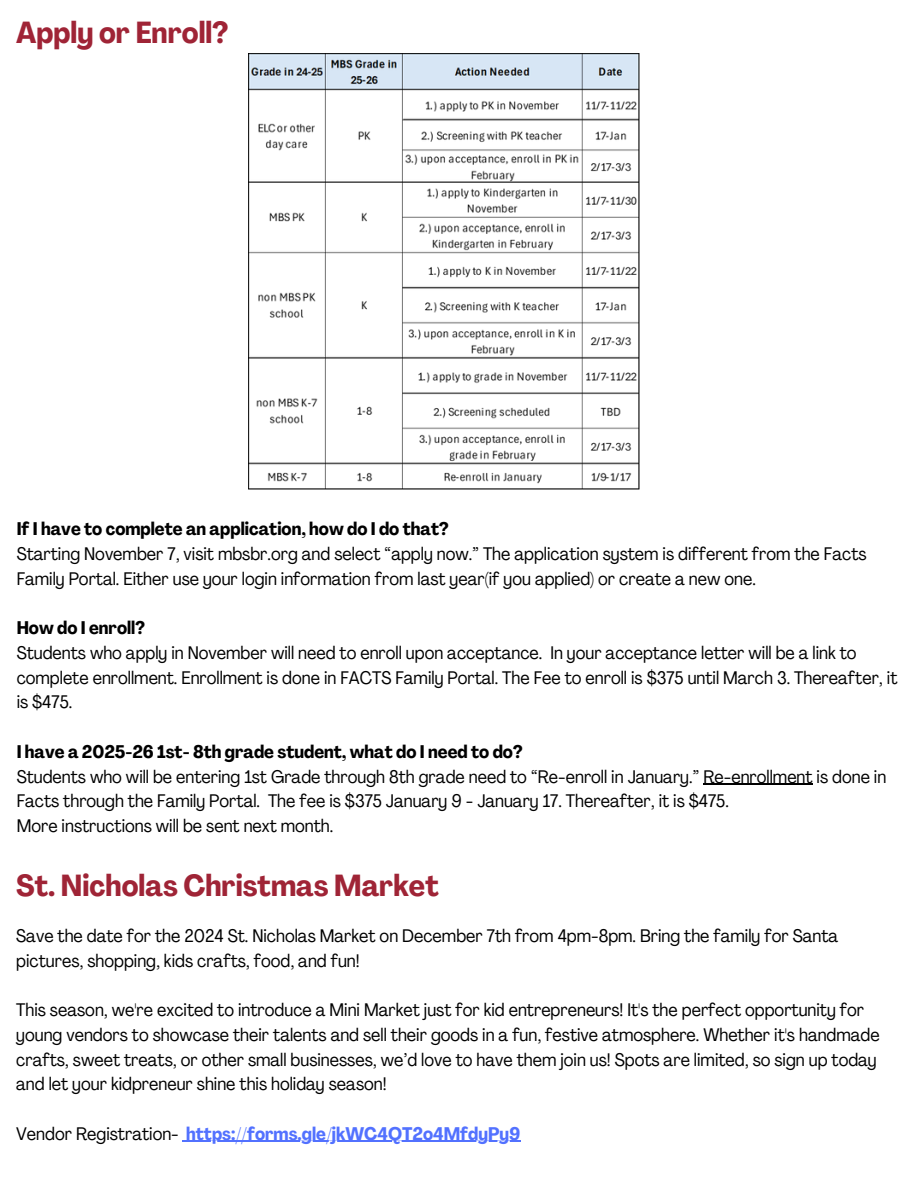
<style>
.page{position:relative;width:918px;height:1188px;background:#fff}
.page>*{position:absolute;margin:0;border:0;box-sizing:border-box;transform-origin:0 0}
.t1{font:700 condensed 30px "Agrandir";color:#9f2436}
.t2{font:condensed 18px/24.8px "Agrandir";color:#000}
.t3{font:700 condensed 18px "Agrandir";color:#000}
.t4{font:700 condensed 18px "Agrandir";color:#5271ff}
.s1{font-weight:400;color:#000}
</style>
<div class="page">
<hr style="left:186px;top:1141px;width:334px;height:1px;background:#5271ff">
<img style="left:248px;top:53px;width:392px;height:437px">
<hr style="left:703px;top:784px;width:110px;height:1px;background:#000">
<p class="t1" style="left:16px;top:20px;width:214px">Apply or Enroll?</p>
<p class="t3" style="left:17px;top:522px;width:434px">If I have to complete an application, how do I do that?</p>
<p class="t2" style="left:17px;top:543px;width:851px">Starting November 7, visit mbsbr.org and select “apply now.” The application system is different from the Facts<br>Family Portal. Either use your login information from last year(if you applied) or create a new one.</p>
<h1 class="t3" style="left:17px;top:621px;width:130px">How do I enroll?</h1>
<p class="t2" style="left:17px;top:642px;width:882px">Students who apply in November will need to enroll upon acceptance. In your acceptance letter will be a link to complete enrollment. Enrollment is done in FACTS Family Portal. The Fee to enroll is $375 until March 3. Thereafter, it is $475.</p>
<p class="t3" style="left:17px;top:744px;width:507px">I have a 2025-26 1st- 8th grade student, what do I need to do?</p>
<p class="t2" style="left:17px;top:766px;width:871px">Students who will be entering 1st Grade through 8th grade need to “Re-enroll in January.” Re-enrollment is done in<br>Facts through the Family Portal. The fee is $375 January 9 - January 17. Thereafter, it is $475.<br>More instructions will be sent next month.</p>
<h1 class="t1" style="left:16px;top:874px;width:424px">St. Nicholas Christmas Market</h1>
<p class="t2" style="left:16px;top:925px;width:824px">Save the date for the 2024 St. Nicholas Market on December 7th from 4pm-8pm. Bring the family for Santa pictures, shopping, kids crafts, food, and fun!</p>
<p class="t2" style="left:16px;top:999px;width:865px">This season, we're excited to introduce a Mini Market just for kid entrepreneurs! It's the perfect opportunity for young vendors to showcase their talents and sell their goods in a fun, festive atmosphere. Whether it's handmade crafts, sweet treats, or other small businesses, we’d love to have them join us! Spots are limited, so sign up today and let your kidpreneur shine this holiday season!</p>
<p class="t4" style="left:16px;top:1126px;width:506px"><span class="s1">Vendor Registration-</span> https://forms.gle/jkWC4QT2o4MfdyPy9</p>
</div>
